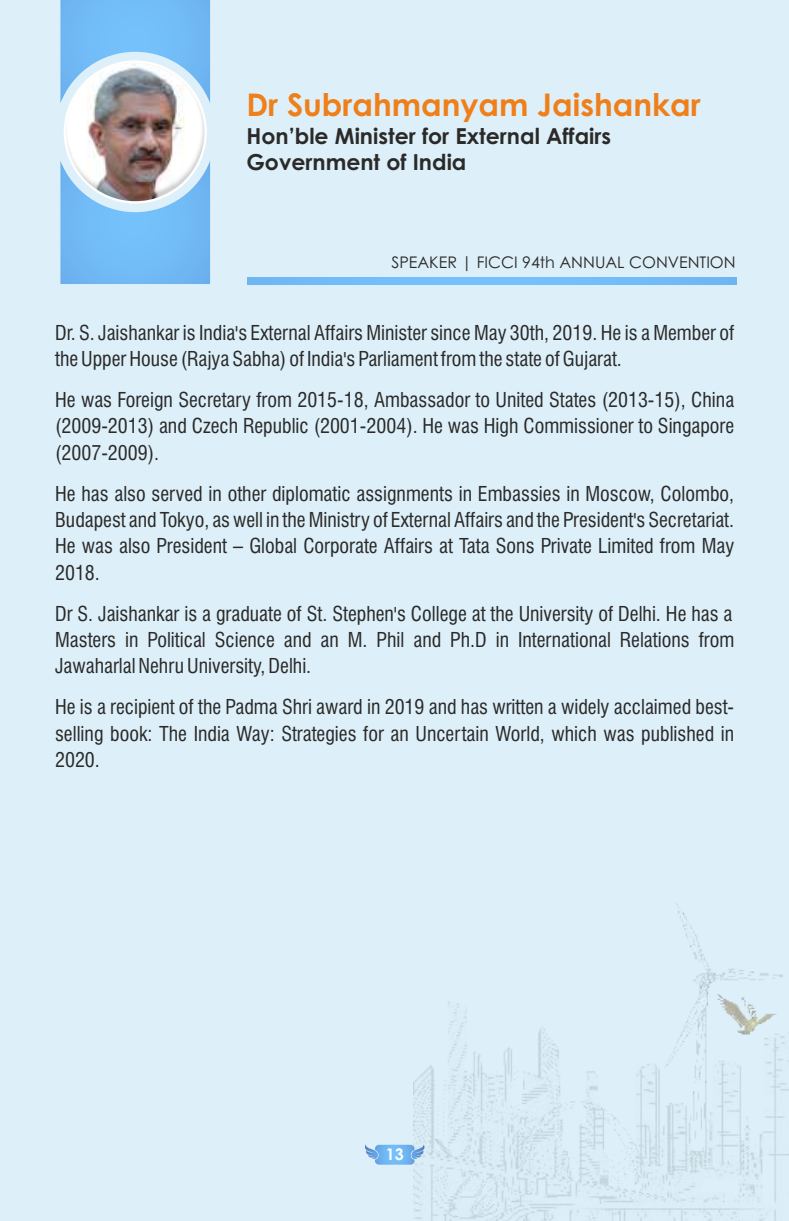
<style>
.page{position:relative;width:789px;height:1221px;background:#fff}
.page>*{position:absolute;margin:0;border:0;box-sizing:border-box;transform-origin:0 0}
.t1{font:700 31.2px "Century Gothic";color:#ef7f1a}
.t2{font:700 22px/25.4px "Century Gothic";color:#2b2a29}
.t3{font:condensed 20px/26.4px "Swiss 721 BT";color:#2b2a29;text-align:justify}
.t4{font:16px "Century Gothic";color:#2b2a29}
.t5{font:700 16px "Century Gothic";color:#fefefe}
</style>
<div class="page">
<hr style="left:0;top:1220px;width:33px;height:1px;background:#2b2a29">
<hr style="left:757px;top:1220px;width:32px;height:1px;background:#2b2a29">
<div style="left:0;top:0;width:789px;height:1220px;background:#ddf0f9"></div>
<img style="left:413px;top:902px;width:376px;height:318px">
<div style="left:247px;top:278px;width:489px;height:6px;background:#73bef9"></div>
<svg style="left:365px;top:1144px;width:60px;height:20px"></svg>
<svg style="left:60px;top:161px;width:150px;height:123px;background:#7ec0f5"></svg>
<svg style="left:60px;top:0;width:150px;height:103px;background:#82c3f6"></svg>
<img style="left:65px;top:62px;width:141px;height:140px;border-radius:50%">
<h1 class="t1" style="left:246px;top:92px;width:456px">Dr Subrahmanyam Jaishankar</h1>
<p class="t2" style="left:246px;top:125px;width:366px">Hon’ble Minister for External Affairs<br>Government of India</p>
<p class="t4" style="left:391px;top:256px;width:346px">SPEAKER | FICCI 94th ANNUAL CONVENTION</p>
<p class="t3" style="left:55px;top:321px;width:681px">Dr. S. Jaishankar is India's External Affairs Minister since May 30th, 2019. He is a Member of the Upper House (Rajya Sabha) of India's Parliament from the state of Gujarat.</p>
<p class="t3" style="left:55px;top:388px;width:681px">He was Foreign Secretary from 2015-18, Ambassador to United States (2013-15), China (2009-2013) and Czech Republic (2001-2004). He was High Commissioner to Singapore (2007-2009).</p>
<p class="t3" style="left:55px;top:482px;width:681px">He has also served in other diplomatic assignments in Embassies in Moscow, Colombo, Budapest and Tokyo, as well in the Ministry of External Affairs and the President's Secretariat.<br>He was also President – Global Corporate Affairs at Tata Sons Private Limited from May 2018.</p>
<p class="t3" style="left:55px;top:602px;width:681px">Dr S. Jaishankar is a graduate of St. Stephen's College at the University of Delhi. He has a Masters in Political Science and an M. Phil and Ph.D in International Relations from Jawaharlal Nehru University, Delhi.</p>
<p class="t3" style="left:55px;top:695px;width:681px">He is a recipient of the Padma Shri award in 2019 and has written a widely acclaimed best&shy;selling book: The India Way: Strategies for an Uncertain World, which was published in 2020.</p>
<p class="t5" style="left:386px;top:1147px;width:19px">13</p>
</div>
